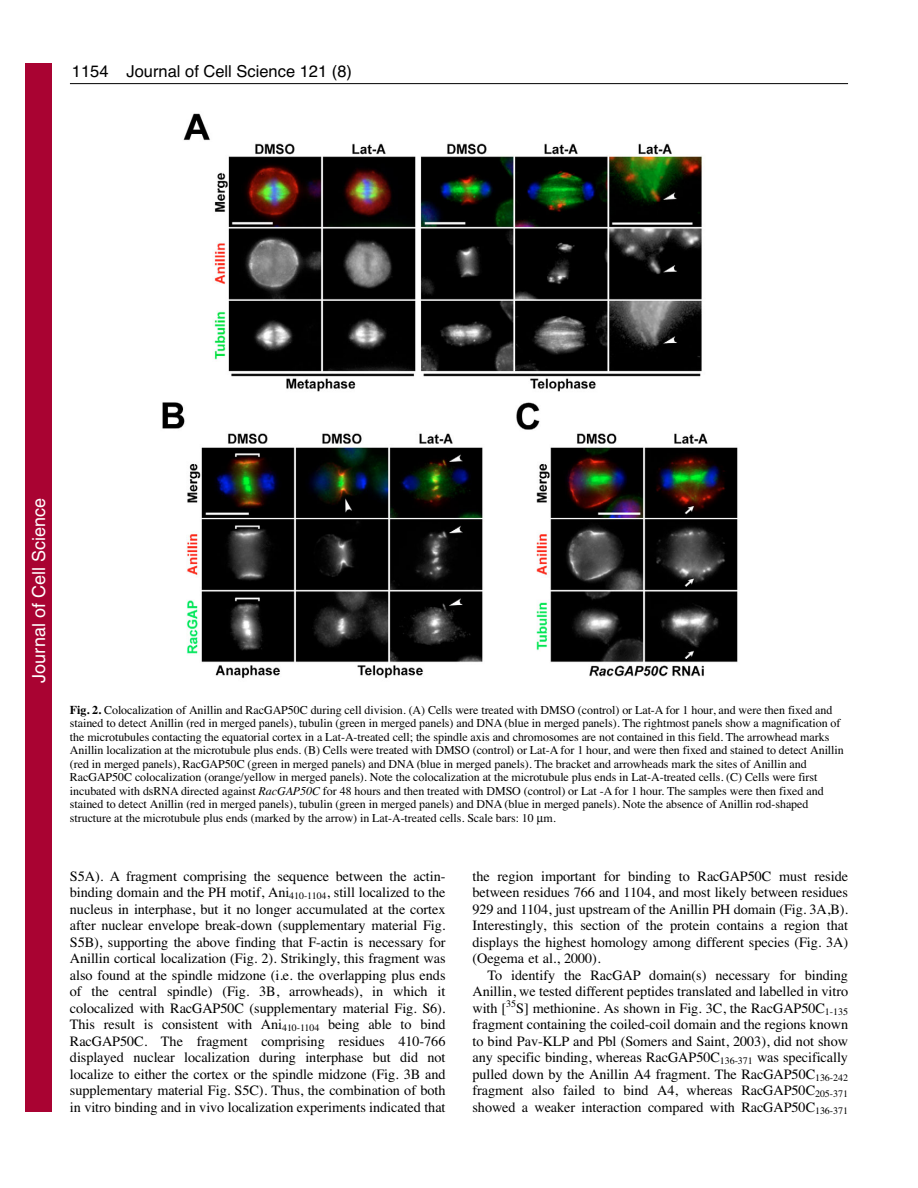
<style>
.page{position:relative;width:918px;height:1188px;background:#fff}
.page>*{position:absolute;margin:0;border:0;box-sizing:border-box;transform-origin:0 0}
.t1{font:18px "Helvetica";color:#fff}
.t2{font:16.5px "Helvetica";color:#000}
.t3{font:14.25px/16.5px "Times";letter-spacing:-.005em;color:#000;text-align:justify}
.t4{font:12px/13.5px "Times";letter-spacing:-.005em;color:#000}
.s1{font-weight:700}
.s2{font-style:italic}
</style>
<div class="page">
<hr style="left:70px;top:83px;width:778px;height:1px;background:#000">
<img style="left:162px;top:113px;width:576px;height:566px">
<div style="left:26px;top:64px;width:26px;height:1048px;background:#a90332"></div>
<p class="t2" style="left:72px;top:65px;width:38px">1154</p>
<p class="t2" style="left:127px;top:65px;width:227px">Journal of Cell Science 121 (8)</p>
<p class="t1" style="left:28px;top:683px;width:186px;rotate:-90deg">Journal of Cell Science</p>
<p class="t4" style="left:70px;top:704px;width:775px"><span class="s1">Fig. 2.</span> Colocalization of Anillin and RacGAP50C during cell division. (A) Cells were treated with DMSO (control) or Lat-A for 1 hour, and were then fixed and stained to detect Anillin (red in merged panels), tubulin (green in merged panels) and DNA (blue in merged panels). The rightmost panels show a magnification of the microtubules contacting the equatorial cortex in a Lat-A-treated cell; the spindle axis and chromosomes are not contained in this field. The arrowhead marks Anillin localization at the microtubule plus ends. (B) Cells were treated with DMSO (control) or Lat-A for 1 hour, and were then fixed and stained to detect Anillin (red in merged panels), RacGAP50C (green in merged panels) and DNA (blue in merged panels). The bracket and arrowheads mark the sites of Anillin and RacGAP50C colocalization (orange/yellow in merged panels). Note the colocalization at the microtubule plus ends in Lat-A-treated cells. (C) Cells were first incubated with dsRNA directed against <span class="s2">RacGAP50C</span> for 48 hours and then treated with DMSO (control) or Lat -A for 1 hour. The samples were then fixed and stained to detect Anillin (red in merged panels), tubulin (green in merged panels) and DNA (blue in merged panels). Note the absence of Anillin rod-shaped structure at the microtubule plus ends (marked by the arrow) in Lat-A-treated cells. Scale bars: 10 m.</p>
<p class="t3" style="left:70px;top:869px;width:377px">S5A). A fragment comprising the sequence between the actin&shy;binding domain and the PH motif, Ani<sub>410-1104</sub>, still localized to the nucleus in interphase, but it no longer accumulated at the cortex after nuclear envelope break-down (supplementary material Fig.<br>S5B), supporting the above finding that F-actin is necessary for Anillin cortical localization (Fig. 2). Strikingly, this fragment was also found at the spindle midzone (i.e. the overlapping plus ends of the central spindle) (Fig. 3B, arrowheads), in which it colocalized with RacGAP50C (supplementary material Fig. S6).<br>This result is consistent with Ani<sub>410-1104</sub> being able to bind RacGAP50C. The fragment comprising residues 410-766 displayed nuclear localization during interphase but did not localize to either the cortex or the spindle midzone (Fig. 3B and supplementary material Fig. S5C). Thus, the combination of both in vitro binding and in vivo localization experiments indicated that</p>
<p class="t3" style="left:472px;top:869px;width:377px">the region important for binding to RacGAP50C must reside between residues 766 and 1104, and most likely between residues 929 and 1104, just upstream of the Anillin PH domain (Fig. 3A,B).<br>Interestingly, this section of the protein contains a region that displays the highest homology among different species (Fig. 3A) (Oegema et al., 2000).</p>
<p class="t3" style="left:472px;top:968px;width:377px;text-indent:15px">To identify the RacGAP domain(s) necessary for binding Anillin, we tested different peptides translated and labelled in vitro with [<sup>35</sup>S] methionine. As shown in Fig. 3C, the RacGAP50C<sub>1-135 </sub>fragment containing the coiled-coil domain and the regions known to bind Pav-KLP and Pbl (Somers and Saint, 2003), did not show any specific binding, whereas RacGAP50C<sub>136-371</sub> was specifically pulled down by the Anillin A4 fragment. The RacGAP50C<sub>136-242 </sub>fragment also failed to bind A4, whereas RacGAP50C<sub>205-371 </sub>showed a weaker interaction compared with RacGAP50C<sub>136-371</sub></p>
</div>
